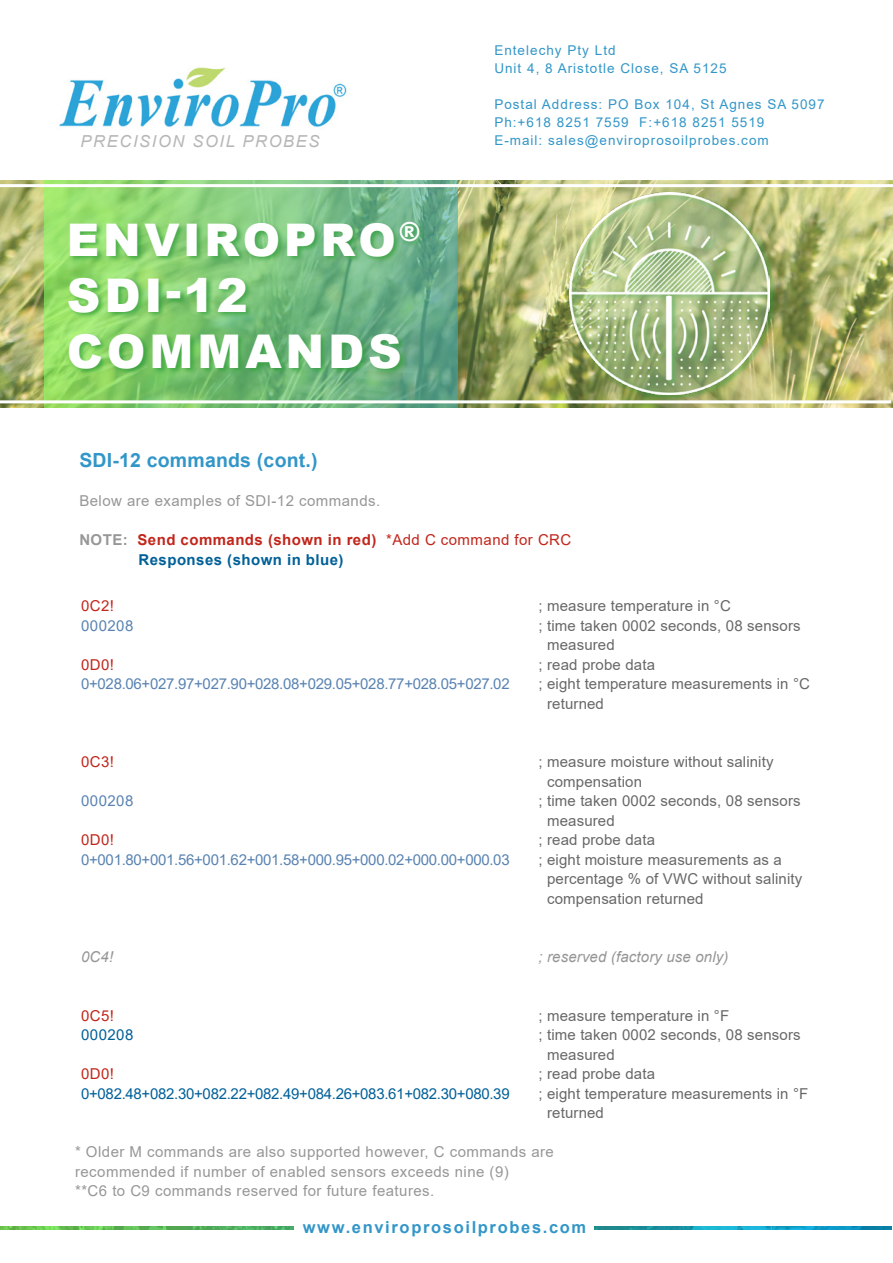
<style>
.page{position:relative;width:893px;height:1263px;background:#fff}
.page>*{position:absolute;margin:0;border:0;box-sizing:border-box;transform-origin:0 0}
.t1{font:900 46.5px/55.8px "Arial";letter-spacing:.085em;color:#fff}
.t2{font:900 45px "Arial";letter-spacing:.085em;color:#fff}
.t3{font:700 19.5px "Arial";letter-spacing:.01em;color:#3296c8}
.t4{font:700 16.5px "Arial";letter-spacing:.1em;color:#3296c8}
.t5{font:italic 16.5px "Arial";letter-spacing:.1em;color:#b5b6b6}
.t6{font:15px "Arial";letter-spacing:.01em;color:#686869}
.t7{font:15px/19.5px "Arial";letter-spacing:.03em;color:#979798}
.t8{font:15px "Arial";letter-spacing:-.02em;color:#5983b2}
.t9{font:700 15px/19.5px "Arial";letter-spacing:.03em;color:#c1261b}
.t10{font:15px "Arial";letter-spacing:-.02em;color:#006098}
.t11{font:italic 15px "Arial";letter-spacing:.01em;color:#959596}
.t12{font:15px "Arial";letter-spacing:.03em;color:#c1261b}
.t13{font:13.5px/18px "Arial";letter-spacing:.075em;color:#3296c8}
.s1{color:#979798}
.s2{font-weight:400}
.s3{color:#006098}
</style>
<div class="page">
<img style="left:59px;top:67px;width:288px;height:60px">
<img style="left:0;top:180px;width:893px;height:228px">
<svg style="left:45px;top:180px;width:412px;height:228px;background:#7ec37b"></svg>
<hr style="left:0;top:184px;width:893px;height:3px;background:#fff">
<hr style="left:0;top:400px;width:891px;height:3px;background:#fff">
<img style="left:0;top:1226px;width:891px;height:3px">
<div style="left:294px;top:1216px;width:299px;height:23px;background:#fff"></div>
<div style="left:67px;top:220px;width:360px;height:156px;background:#2f9e3a;opacity:.75"></div>
<div style="left:568px;top:191px;width:209px;height:210px;background:#2f9e3a;opacity:.75"></div>
<img style="left:570px;top:192px;width:200px;height:202px">
<p class="t5" style="left:81px;top:130px;width:241px">PRECISION SOIL PROBES</p>
<h2 class="t2" style="left:67px;top:207px;width:355px">ENVIROPRO<sup>®</sup></h2>
<h1 class="t1" style="left:67px;top:266px;width:337px">SDI-12<br>COMMANDS</h1>
<p class="t13" style="left:494px;top:41px;width:234px">Entelechy Pty Ltd<br>Unit 4, 8 Aristotle Close, SA 5125</p>
<p class="t13" style="left:494px;top:95px;width:332px">Postal Address: PO Box 104, St Agnes SA 5097<br>Ph:+618 8251 7559 F:+618 8251 5519<br>E-mail: sales@enviroprosoilprobes.com</p>
<h3 class="t3" style="left:79px;top:446px;width:240px">SDI-12 commands (cont.)</h3>
<p class="t7" style="left:79px;top:491px;width:302px">Below are examples of SDI-12 commands.</p>
<p class="t9" style="left:139px;top:530px;width:434px;text-indent:-59px"><span class="s1">NOTE:</span> Send commands (shown in red) <span class="s2">*Add C command for CRC<br></span><span class="s3">Responses (shown in blue)</span></p>
<p class="t12" style="left:81px;top:596px;width:35px">0C2!</p>
<p class="t8" style="left:81px;top:615px;width:54px">000208</p>
<p class="t12" style="left:81px;top:654px;width:35px">0D0!</p>
<p class="t8" style="left:81px;top:674px;width:430px">0+028.06+027.97+027.90+028.08+029.05+028.77+028.05+027.02</p>
<p class="t12" style="left:81px;top:752px;width:35px">0C3!</p>
<p class="t8" style="left:81px;top:791px;width:54px">000208</p>
<p class="t12" style="left:81px;top:830px;width:35px">0D0!</p>
<p class="t8" style="left:81px;top:849px;width:430px">0+001.80+001.56+001.62+001.58+000.95+000.02+000.00+000.03</p>
<p class="t11" style="left:81px;top:947px;width:34px">0C4!</p>
<p class="t6" style="left:538px;top:596px;width:194px">; measure temperature in °C</p>
<p class="t6" style="left:538px;top:615px;width:264px">; time taken 0002 seconds, 08 sensors</p>
<p class="t6" style="left:547px;top:635px;width:69px">measured</p>
<p class="t6" style="left:538px;top:654px;width:118px">; read probe data</p>
<p class="t6" style="left:538px;top:674px;width:273px">; eight temperature measurements in °C</p>
<p class="t6" style="left:547px;top:693px;width:58px">returned</p>
<p class="t6" style="left:538px;top:752px;width:237px">; measure moisture without salinity</p>
<p class="t6" style="left:547px;top:771px;width:97px">compensation</p>
<p class="t6" style="left:538px;top:791px;width:264px">; time taken 0002 seconds, 08 sensors</p>
<p class="t6" style="left:547px;top:810px;width:69px">measured</p>
<p class="t6" style="left:538px;top:830px;width:118px">; read probe data</p>
<p class="t6" style="left:538px;top:849px;width:245px">; eight moisture measurements as a</p>
<p class="t6" style="left:547px;top:869px;width:257px">percentage % of VWC without salinity</p>
<p class="t6" style="left:547px;top:888px;width:158px">compensation returned</p>
<p class="t11" style="left:538px;top:947px;width:192px">; reserved (factory use only)</p>
<p class="t6" style="left:538px;top:1005px;width:192px">; measure temperature in °F</p>
<p class="t6" style="left:538px;top:1025px;width:264px">; time taken 0002 seconds, 08 sensors</p>
<p class="t6" style="left:547px;top:1044px;width:69px">measured</p>
<p class="t6" style="left:538px;top:1064px;width:118px">; read probe data</p>
<p class="t6" style="left:538px;top:1083px;width:271px">; eight temperature measurements in °F</p>
<p class="t6" style="left:547px;top:1103px;width:58px">returned</p>
<p class="t7" style="left:75px;top:1142px;width:480px">* Older M commands are also supported however, C commands are recommended if number of enabled sensors exceeds nine (9)<br>**C6 to C9 commands reserved for future features.</p>
<p class="t12" style="left:81px;top:1005px;width:35px">0C5!</p>
<p class="t10" style="left:81px;top:1025px;width:54px">000208</p>
<p class="t12" style="left:81px;top:1064px;width:35px">0D0!</p>
<p class="t10" style="left:81px;top:1083px;width:430px">0+082.48+082.30+082.22+082.49+084.26+083.61+082.30+080.39</p>
<p class="t4" style="left:303px;top:1216px;width:285px">www.enviroprosoilprobes.com</p>
</div>
